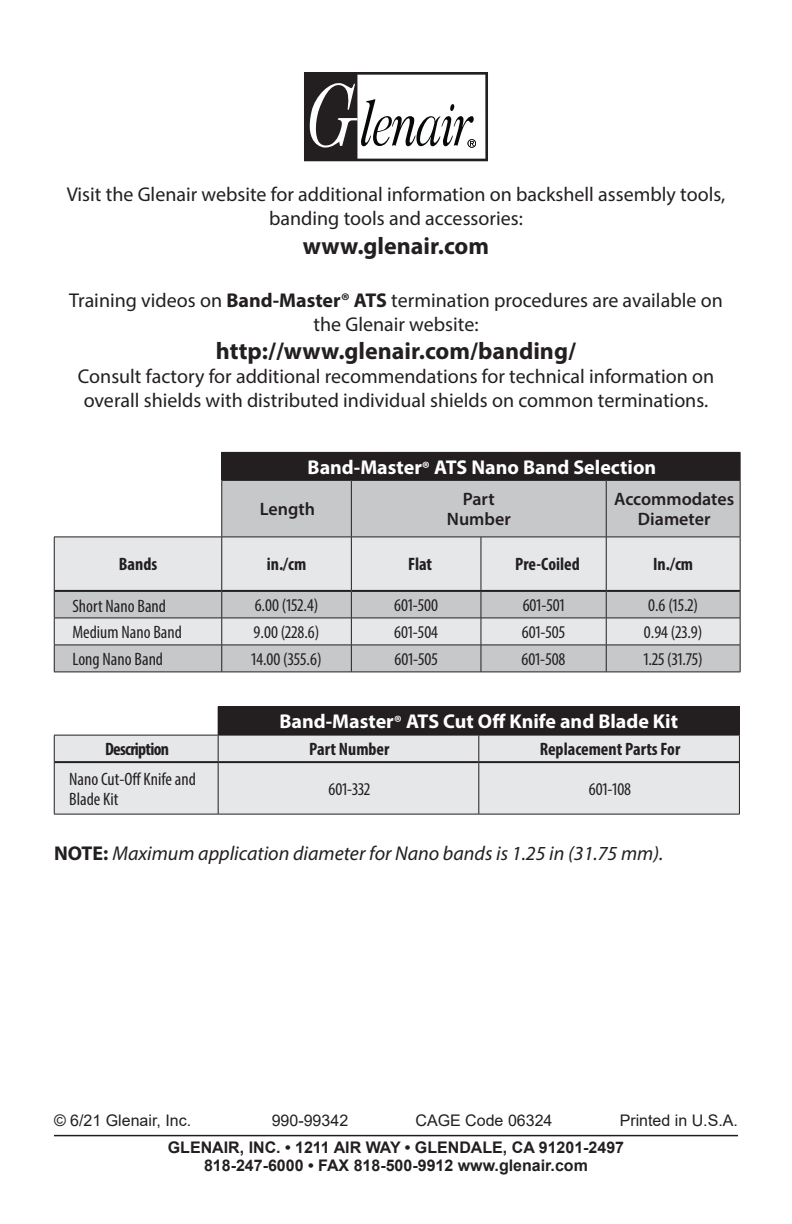
<style>
.page{position:relative;width:792px;height:1224px;background:#fff}
.page>*{position:absolute;margin:0;border:0;box-sizing:border-box;transform-origin:0 0}
.t1{font:700 24px "Myriad Pro";color:#231f20}
.t2{font:20px/24px "Myriad Pro";color:#231f20;text-align:center}
.t3{font:700 20px "Myriad Pro";color:#fff}
.Body_text{font:italic 20px "Myriad Pro";color:#231f20}
.TOC_Part_Number{font:condensed 18px/20px "Myriad Pro";color:#231f20}
.t4{font:700 condensed 18px "Myriad Pro";color:#231f20}
.t5{font:600 18px/20px "Myriad Pro";color:#231f20;text-align:center}
.t6{font:700 condensed 18px "Myriad Pro";letter-spacing:-.04em;color:#231f20}
.t7{font:700 16px/18px "Arial";color:#231f20;text-align:center}
.t8{font:16px "Arial";color:#231f20}
.s1{font-weight:700}
.s2{font-size:18px}
.s3{font-weight:700;font-style:normal}
</style>
<div class="page">
<hr style="left:54px;top:1135px;width:684px;height:1px;background:#231f20">
<svg style="left:304px;top:72px;width:184px;height:89px"></svg>
<div style="left:222px;top:452px;width:518px;height:28px;background:#231f20"></div>
<svg style="left:54px;top:480px;width:686px;height:57px;fill:#c7c8ca"></svg>
<svg style="left:740px;top:453px;width:1px;height:27px"></svg>
<hr style="left:351px;top:480px;width:130px;height:1px;background:#231f20">
<hr style="left:351px;top:481px;width:1px;height:56px;background:#231f20">
<hr style="left:481px;top:480px;width:125px;height:1px;background:#231f20">
<hr style="left:606px;top:481px;width:1px;height:56px;background:#231f20">
<hr style="left:740px;top:481px;width:1px;height:56px;background:#231f20">
<hr style="left:222px;top:480px;width:129px;height:1px;background:#231f20">
<hr style="left:606px;top:480px;width:134px;height:1px;background:#231f20">
<svg style="left:221px;top:453px;width:1px;height:27px"></svg>
<hr style="left:221px;top:481px;width:1px;height:56px;background:#231f20">
<svg style="left:54px;top:537px;width:687px;height:135px"></svg>
<hr style="left:54px;top:618px;width:168px;height:1px;background:#231f20">
<hr style="left:222px;top:618px;width:129px;height:1px;background:#231f20">
<hr style="left:351px;top:618px;width:130px;height:1px;background:#231f20">
<hr style="left:481px;top:618px;width:125px;height:1px;background:#231f20">
<hr style="left:606px;top:618px;width:134px;height:1px;background:#231f20">
<hr style="left:351px;top:537px;width:130px;height:1px;background:#231f20">
<hr style="left:481px;top:537px;width:125px;height:1px;background:#231f20">
<hr style="left:54px;top:672px;width:168px;height:1px;background:#231f20">
<hr style="left:222px;top:672px;width:129px;height:1px;background:#231f20">
<hr style="left:351px;top:672px;width:130px;height:1px;background:#231f20">
<hr style="left:481px;top:672px;width:125px;height:1px;background:#231f20">
<hr style="left:606px;top:672px;width:134px;height:1px;background:#231f20">
<hr style="left:54px;top:590px;width:168px;height:2px;background:#231f20">
<hr style="left:222px;top:590px;width:129px;height:2px;background:#231f20">
<hr style="left:351px;top:590px;width:130px;height:2px;background:#231f20">
<hr style="left:481px;top:590px;width:125px;height:2px;background:#231f20">
<hr style="left:606px;top:590px;width:134px;height:2px;background:#231f20">
<div style="left:218px;top:707px;width:521px;height:28px;background:#231f20"></div>
<div style="left:55px;top:736px;width:684px;height:78px;background:#e6e7e9"></div>
<hr style="left:218px;top:706px;width:261px;height:1px;background:#231f20">
<hr style="left:479px;top:706px;width:261px;height:1px;background:#231f20">
<hr style="left:54px;top:735px;width:164px;height:1px;background:#231f20">
<svg style="left:54px;top:735px;width:1px;height:26px"></svg>
<svg style="left:478px;top:736px;width:1px;height:25px"></svg>
<hr style="left:54px;top:762px;width:1px;height:52px;background:#231f20">
<hr style="left:218px;top:735px;width:261px;height:1px;background:#231f20">
<svg style="left:218px;top:735px;width:1px;height:26px"></svg>
<hr style="left:479px;top:735px;width:261px;height:1px;background:#231f20">
<hr style="left:218px;top:763px;width:1px;height:51px;background:#231f20">
<hr style="left:54px;top:814px;width:164px;height:1px;background:#231f20">
<hr style="left:218px;top:814px;width:261px;height:1px;background:#231f20">
<hr style="left:479px;top:814px;width:261px;height:1px;background:#231f20">
<hr style="left:54px;top:761px;width:164px;height:2px;background:#231f20">
<hr style="left:218px;top:761px;width:261px;height:2px;background:#231f20">
<hr style="left:479px;top:761px;width:260px;height:2px;background:#231f20">
<hr style="left:478px;top:763px;width:1px;height:51px;background:#231f20">
<hr style="left:739px;top:762px;width:1px;height:52px;background:#231f20">
<svg style="left:739px;top:707px;width:1px;height:55px"></svg>
<p class="t2" style="left:67px;top:182px;width:660px">Visit the Glenair website for additional information on backshell assembly tools, banding tools and accessories:</p>
<p class="t1" style="left:303px;top:230px;width:188px">www.glenair.com</p>
<p class="t2" style="left:69px;top:288px;width:655px">Training videos on <span class="s1">Band-Master® ATS</span> termination procedures are available on the Glenair website:</p>
<p class="t1" style="left:216px;top:335px;width:362px">http://www.glenair.com/banding/</p>
<p class="t2" style="left:78px;top:364px;width:638px;text-align:left">Consult factory for additional recommendations for technical information on overall shields with distributed individual shields on common terminations.</p>
<p class="t3" style="left:308px;top:454px;width:350px">Band-Master<span class="s2">®</span> ATS Nano Band Selection</p>
<p class="t5" style="left:260px;top:499px;width:57px">Length</p>
<p class="t5" style="left:614px;top:489px;width:121px">Accommodates<br>Diameter</p>
<p class="t5" style="left:463px;top:489px;width:33px">Part</p>
<p class="t5" style="left:447px;top:509px;width:65px">Number</p>
<p class="t4" style="left:119px;top:553px;width:40px">Bands</p>
<p class="t4" style="left:267px;top:553px;width:41px">in./cm</p>
<p class="t4" style="left:408px;top:553px;width:26px">Flat</p>
<p class="t4" style="left:515px;top:553px;width:66px">Pre-Coiled</p>
<p class="t4" style="left:653px;top:553px;width:41px">In./cm</p>
<p class="TOC_Part_Number" style="left:72px;top:595px;width:95px">Short Nano Band</p>
<p class="TOC_Part_Number" style="left:255px;top:595px;width:65px">6.00 (152.4)</p>
<p class="TOC_Part_Number" style="left:394px;top:595px;width:45px">601-500</p>
<p class="TOC_Part_Number" style="left:523px;top:595px;width:43px">601-501</p>
<p class="TOC_Part_Number" style="left:648px;top:595px;width:52px">0.6 (15.2)</p>
<p class="TOC_Part_Number" style="left:72px;top:622px;width:111px">Medium Nano Band</p>
<p class="TOC_Part_Number" style="left:254px;top:622px;width:67px">9.00 (228.6)</p>
<p class="TOC_Part_Number" style="left:394px;top:622px;width:45px">601-504</p>
<p class="TOC_Part_Number" style="left:522px;top:622px;width:45px">601-505</p>
<p class="TOC_Part_Number" style="left:644px;top:622px;width:60px">0.94 (23.9)</p>
<p class="TOC_Part_Number" style="left:72px;top:649px;width:92px">Long Nano Band</p>
<p class="TOC_Part_Number" style="left:252px;top:649px;width:72px">14.00 (355.6)</p>
<p class="TOC_Part_Number" style="left:394px;top:649px;width:45px">601-505</p>
<p class="TOC_Part_Number" style="left:522px;top:649px;width:45px">601-508</p>
<p class="TOC_Part_Number" style="left:644px;top:649px;width:60px">1.25 (31.75)</p>
<p class="t3" style="left:280px;top:709px;width:400px">Band-Master<span class="s2">®</span> ATS Cut Off Knife and Blade Kit</p>
<p class="t6" style="left:105px;top:738px;width:65px">Description</p>
<p class="t4" style="left:309px;top:738px;width:82px">Part Number</p>
<p class="t4" style="left:540px;top:738px;width:142px">Replacement Parts For</p>
<p class="TOC_Part_Number" style="left:69px;top:769px;width:128px">Nano Cut-Off Knife and<br>Blade Kit</p>
<p class="TOC_Part_Number" style="left:328px;top:779px;width:43px">601-332</p>
<p class="TOC_Part_Number" style="left:589px;top:779px;width:44px">601-108</p>
<p class="Body_text" style="left:54px;top:841px;width:611px"><span class="s3">NOTE:</span> Maximum application diameter for Nano bands is 1.25 in (31.75 mm).</p>
<p class="t8" style="left:54px;top:1110px;width:139px">© 6/21 Glenair, Inc.</p>
<p class="t8" style="left:272px;top:1110px;width:78px">990-99342</p>
<p class="t8" style="left:416px;top:1110px;width:138px">CAGE Code 06324</p>
<p class="t8" style="left:620px;top:1110px;width:120px">Printed in U.S.A.</p>
<p class="t7" style="left:168px;top:1139px;width:458px">GLENAIR, INC. • 1211 AIR WAY • GLENDALE, CA 91201-2497<br>818-247-6000 • FAX 818-500-9912 www.glenair.com</p>
</div>
